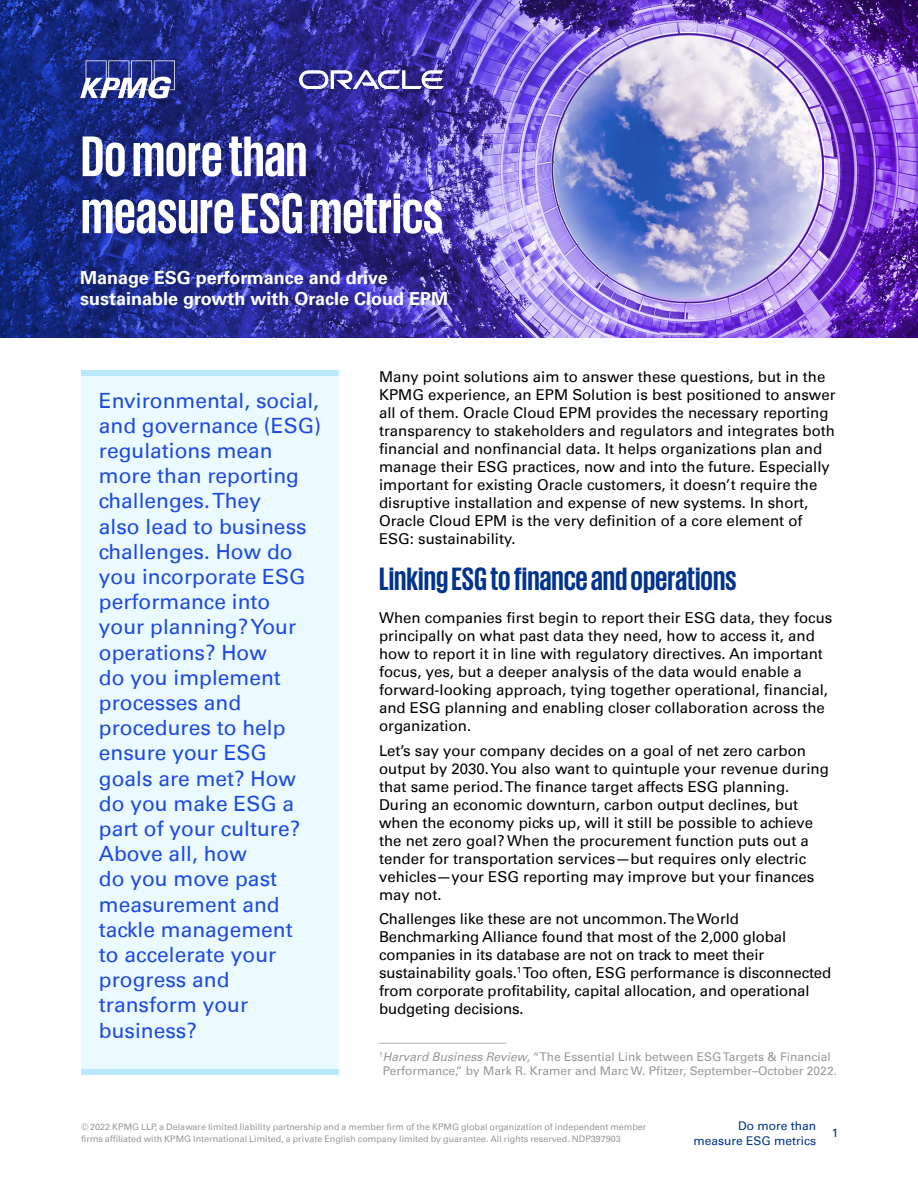
<style>
.page{position:relative;width:918px;height:1188px;background:#fff}
.page>*{position:absolute;margin:0;border:0;box-sizing:border-box;transform-origin:0 0}
.t1{font:700 58.5px/57px "KPMG";color:#fff}
.t2{font:700 33px "KPMG";color:#00338d}
.t3{font:21px/25.2px "Univers 55 Roman";color:#1e49e2}
.t4{font:700 18px/21.6px "Univers 65";color:#fff}
.t5{font:15px/18px "Univers 55 Roman";color:#000}
.t6{font:12px/13.5px "Univers 55 Roman";color:#989898;text-align:center}
.t7{font:12px/15px "Univers 55 Roman";color:#00338d;text-align:right}
.t8{font:9px/12px "Univers 55 Roman";color:#989898}
.s1{font-family:"Univers LT Pro 55";font-style:italic}
</style>
<div class="page">
<div style="left:81px;top:371px;width:258px;height:704px;background:#eafaff"></div>
<img style="left:0;top:0;width:918px;height:338px">
<svg style="left:80px;top:60px;width:95px;height:38px"></svg>
<div style="left:81px;top:371px;width:258px;height:5px;background:#bae9ff"></div>
<div style="left:81px;top:1070px;width:258px;height:5px;background:#bae9ff"></div>
<hr style="left:379px;top:1043px;width:128px;height:1px;background:#b2b2b2">
<img style="left:300px;top:70px;width:143px;height:19px">
<h1 class="t1" style="left:81px;top:126px;width:364px">Do more than measure ESG metrics</h1>
<p class="t4" style="left:80px;top:267px;width:369px">Manage ESG performance and drive sustainable growth with Oracle Cloud EPM</p>
<p class="t3" style="left:99px;top:388px;width:224px">Environmental, social, and governance (ESG) regulations mean more than reporting challenges. They<br>also lead to business challenges. How do you incorporate ESG performance into your planning? Your operations? How<br>do you implement processes and procedures to help ensure your ESG goals are met? How do you make ESG a part of your culture?<br>Above all, how<br>do you move past measurement and tackle management<br>to accelerate your progress and transform your business?</p>
<p class="t5" style="left:379px;top:368px;width:458px">Many point solutions aim to answer these questions, but in the KPMG experience, an EPM Solution is best positioned to answer all of them. Oracle Cloud EPM provides the necessary reporting transparency to stakeholders and regulators and integrates both financial and nonfinancial data. It helps organizations plan and manage their ESG practices, now and into the future. Especially important for existing Oracle customers, it doesn’t require the disruptive installation and expense of new systems. In short, Oracle Cloud EPM is the very definition of a core element of ESG: sustainability.</p>
<h2 class="t2" style="left:379px;top:562px;width:359px">Linking ESG to finance and operations</h2>
<p class="t5" style="left:379px;top:609px;width:455px">When companies first begin to report their ESG data, they focus principally on what past data they need, how to access it, and how to report it in line with regulatory directives. An important focus, yes, but a deeper analysis of the data would enable a forward-looking approach, tying together operational, financial, and ESG planning and enabling closer collaboration across the organization.</p>
<p class="t5" style="left:379px;top:741px;width:451px">Let’s say your company decides on a goal of net zero carbon output by 2030. You also want to quintuple your revenue during that same period. The finance target affects ESG planning.<br>During an economic downturn, carbon output declines, but when the economy picks up, will it still be possible to achieve the net zero goal? When the procurement function puts out a tender for transportation services—but requires only electric vehicles—your ESG reporting may improve but your finances may not.</p>
<p class="t5" style="left:379px;top:910px;width:454px">Challenges like these are not uncommon. The World Benchmarking Alliance found that most of the 2,000 global companies in its database are not on track to meet their sustainability goals.<sup>1</sup> Too often, ESG performance is disconnected from corporate profitability, capital allocation, and operational budgeting decisions.</p>
<p class="t6" style="left:379px;top:1050px;width:459px"><sup>1</sup><span class="s1">Harvard Business Review</span>, “The Essential Link between ESG Targets &amp; Financial<br>Performance,” by Mark R. Kramer and Marc W. Pfitzer, September–October 2022.</p>
<p class="t8" style="left:81px;top:1121px;width:567px">© 2022 KPMG LLP, a Delaware limited liability partnership and a member firm of the KPMG global organization of independent member firms affiliated with KPMG International Limited, a private English company limited by guarantee. All rights reserved. NDP397903</p>
<p class="t7" style="left:694px;top:1118px;width:124px">Do more than measure ESG metrics</p>
<p class="t7" style="left:832px;top:1126px;width:8px">1</p>
</div>
